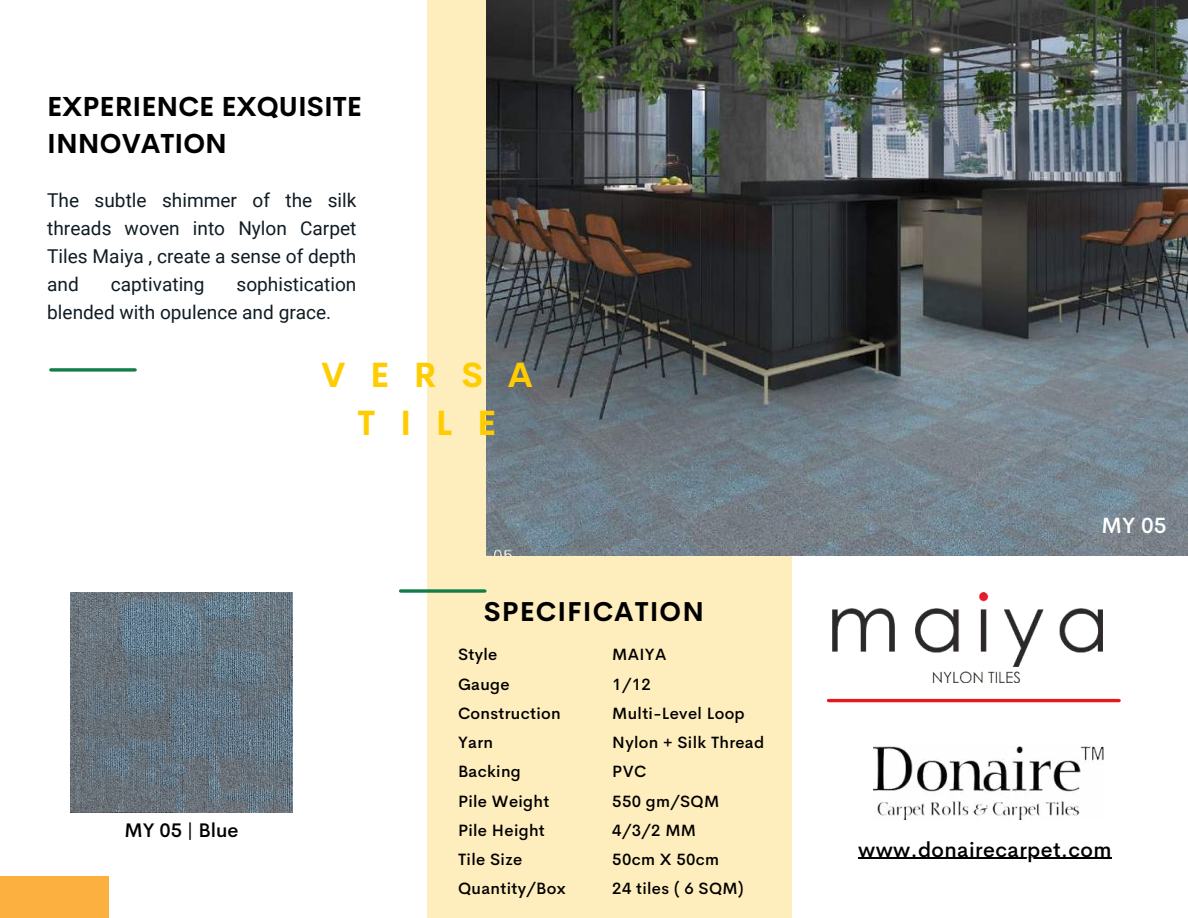
<style>
.page{position:relative;width:1188px;height:918px;background:#fff}
.page>*{position:absolute;margin:0;border:0;box-sizing:border-box;transform-origin:0 0}
.t1{font:700 34.35px/47.2px "Cerebri Sans";letter-spacing:.715em;color:#fc0;text-align:center}
.t2{font:700 27px/37px "Cerebri Sans";color:#000}
.t3{font:700 26.7px "Cerebri Sans";letter-spacing:.04em;color:#000}
.t4{font:500 21.9px "Cerebri Sans";color:#fff}
.t5{font:500 21px "Cerebri Sans";letter-spacing:.02em;color:#000}
.t6{font:500 19.5px "Cerebri Sans";color:#000}
.t7{font:19.05px/28.2px "Roboto";color:#101c24;text-align:justify}
.t8{font:500 16.2px/29.2px "Cerebri Sans";letter-spacing:.02em;color:#000}
</style>
<div class="page">
<div style="left:427px;top:0;width:364px;height:918px;background:#ffeebd"></div>
<img style="left:487px;top:0;width:701px;height:556px">
<img style="left:71px;top:593px;width:221px;height:219px">
<hr style="left:829px;top:699px;width:290px;height:3px;background:#e61818">
<svg style="left:51px;top:368px;width:84px;height:4px"></svg>
<svg style="left:401px;top:589px;width:84px;height:4px"></svg>
<img style="left:874px;top:746px;width:229px;height:73px">
<img style="left:832px;top:593px;width:270px;height:90px">
<hr style="left:858px;top:858px;width:254px;height:1px;background:#000">
<div style="left:0;top:876px;width:109px;height:42px;background:#fbb040"></div>
<h2 class="t2" style="left:47px;top:85px;width:316px">EXPERIENCE EXQUISITE<br>INNOVATION</h2>
<p class="t7" style="left:47px;top:185px;width:311px">The subtle shimmer of the silk threads woven into Nylon Carpet Tiles Maiya , create a sense of depth and</p>
<p class="t7" style="left:47px;top:270px;width:311px;text-indent:189px">sophistication blended with opulence and grace.</p>
<p class="t7" style="left:111px;top:270px;width:95px">captivating</p>
<p class="t6" style="left:124px;top:815px;width:116px">MY 05 | Blue</p>
<h1 class="t1" style="left:321px;top:349px;width:213px">VERSA<br>TILE</h1>
<h3 class="t3" style="left:484px;top:590px;width:222px">SPECIFICATION</h3>
<p class="t8" style="left:458px;top:639px;width:109px">Style<br>Gauge<br>Construction<br>Yarn<br>Backing<br>Pile Weight<br>Pile Height<br>Tile Size<br>Quantity/Box</p>
<p class="t8" style="left:612px;top:639px;width:153px">MAIYA<br>1/12<br>Multi-Level Loop<br>Nylon + Silk Thread<br>PVC<br>550 gm/SQM<br>4/3/2 MM<br>50cm X 50cm<br>24 tiles ( 6 SQM)</p>
<h3 class="t4" style="left:1102px;top:508px;width:66px">MY 05</h3>
<p class="t5" style="left:858px;top:833px;width:255px">www.donairecarpet.com</p>
</div>
